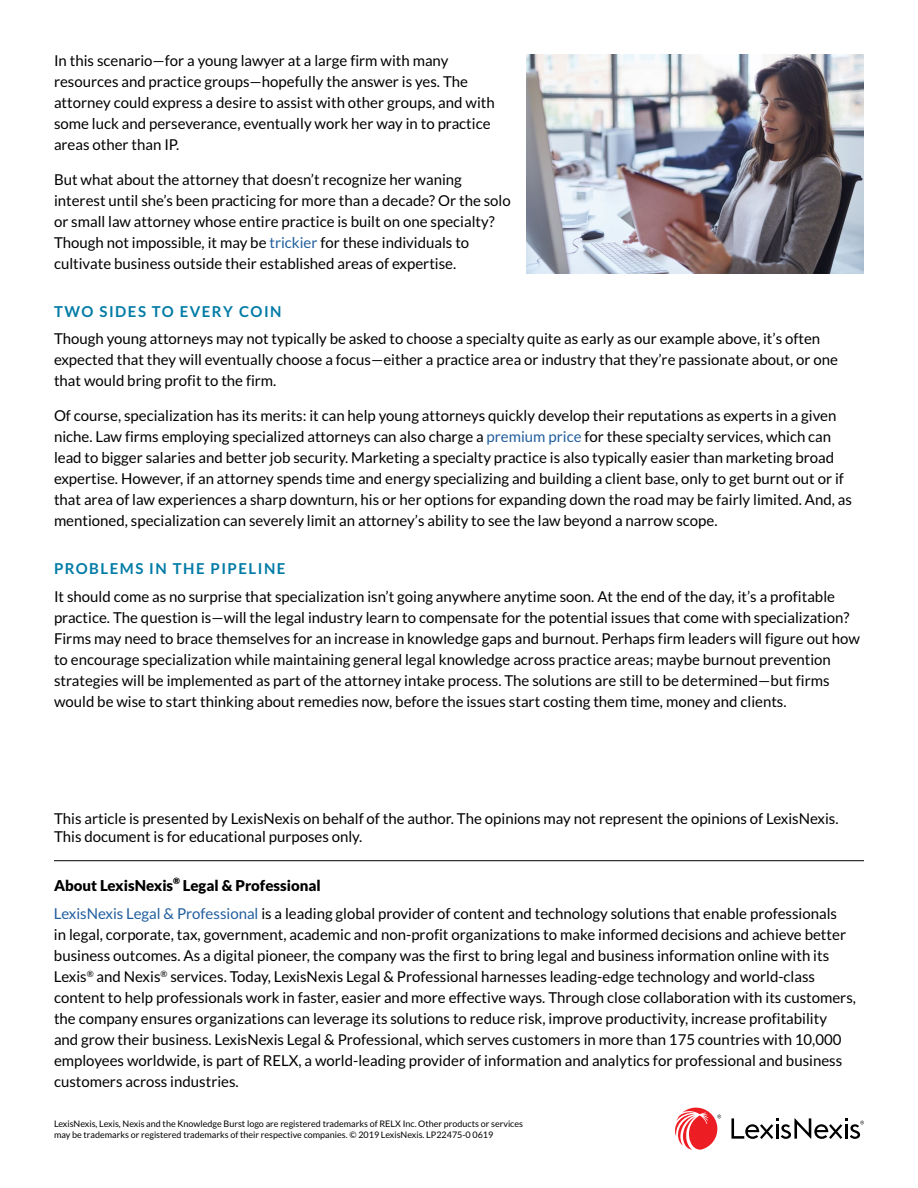
<style>
.page{position:relative;width:918px;height:1188px;background:#fff}
.page>*{position:absolute;margin:0;border:0;box-sizing:border-box;transform-origin:0 0}
.t1{font:15px/21px "Lato";color:#000}
.t2{font:700 15px "Lato";letter-spacing:.1em;color:#007ba6}
.t3{font:9px/10.8px "Lato";color:#000}
.s1{color:#215e9e}
.s2{font-weight:900}
</style>
<div class="page">
<img style="left:526px;top:54px;width:338px;height:219px">
<hr style="left:54px;top:860px;width:810px;height:1px;background:#000">
<svg style="left:731px;top:1118px;width:133px;height:21px"></svg>
<svg style="left:675px;top:1108px;width:46px;height:42px"></svg>
<p class="t1" style="left:54px;top:50px;width:442px">In this scenario—for a young lawyer at a large firm with many resources and practice groups—hopefully the answer is yes. The attorney could express a desire to assist with other groups, and with some luck and perseverance, eventually work her way in to practice areas other than IP.</p>
<p class="t1" style="left:54px;top:169px;width:458px">But what about the attorney that doesn’t recognize her waning interest until she’s been practicing for more than a decade? Or the solo or small law attorney whose entire practice is built on one specialty?<br>Though not impossible, it may be <span class="s1">trickier</span> for these individuals to cultivate business outside their established areas of expertise.</p>
<p class="t2" style="left:54px;top:303px;width:229px">TWO SIDES TO EVERY COIN</p>
<p class="t1" style="left:54px;top:328px;width:785px">Though young attorneys may not typically be asked to choose a specialty quite as early as our example above, it’s often expected that they will eventually choose a focus—either a practice area or industry that they’re passionate about, or one that would bring profit to the firm.</p>
<p class="t1" style="left:54px;top:405px;width:800px">Of course, specialization has its merits: it can help young attorneys quickly develop their reputations as experts in a given niche. Law firms employing specialized attorneys can also charge a <span class="s1">premium price</span> for these specialty services, which can lead to bigger salaries and better job security. Marketing a specialty practice is also typically easier than marketing broad expertise. However, if an attorney spends time and energy specializing and building a client base, only to get burnt out or if that area of law experiences a sharp downturn, his or her options for expanding down the road may be fairly limited. And, as mentioned, specialization can severely limit an attorney’s ability to see the law beyond a narrow scope.</p>
<p class="t2" style="left:54px;top:560px;width:233px">PROBLEMS IN THE PIPELINE</p>
<p class="t1" style="left:54px;top:586px;width:808px">It should come as no surprise that specialization isn’t going anywhere anytime soon. At the end of the day, it’s a profitable practice. The question is—will the legal industry learn to compensate for the potential issues that come with specialization?<br>Firms may need to brace themselves for an increase in knowledge gaps and burnout. Perhaps firm leaders will figure out how to encourage specialization while maintaining general legal knowledge across practice areas; maybe burnout prevention strategies will be implemented as part of the attorney intake process. The solutions are still to be determined—but firms would be wise to start thinking about remedies now, before the issues start costing them time, money and clients.</p>
<p class="t1" style="left:54px;top:810px;width:786px;line-height:18px">This article is presented by LexisNexis on behalf of the author. The opinions may not represent the opinions of LexisNexis.<br>This document is for educational purposes only.</p>
<p class="t1" style="left:54px;top:871px;width:785px;line-height:27.8px"><span class="s2">About LexisNexis</span><sup>®</sup> <span class="s2">Legal &amp; Professional<br></span><span class="s1">LexisNexis Legal &amp; Professional</span> is a leading global provider of content and technology solutions that enable professionals</p>
<p class="t1" style="left:54px;top:924px;width:804px">in legal, corporate, tax, government, academic and non-profit organizations to make informed decisions and achieve better business outcomes. As a digital pioneer, the company was the first to bring legal and business information online with its Lexis<sup>®</sup> and Nexis<sup>®</sup> services. Today, LexisNexis Legal &amp; Professional harnesses leading-edge technology and world-class content to help professionals work in faster, easier and more effective ways. Through close collaboration with its customers, the company ensures organizations can leverage its solutions to reduce risk, improve productivity, increase profitability<br>and grow their business. LexisNexis Legal &amp; Professional, which serves customers in more than 175 countries with 10,000 employees worldwide, is part of RELX, a world-leading provider of information and analytics for professional and business customers across industries.</p>
<p class="t3" style="left:54px;top:1118px;width:471px">LexisNexis, Lexis, Nexis and the Knowledge Burst logo are registered trademarks of RELX Inc. Other products or services may be trademarks or registered trademarks of their respective companies. © 2019 LexisNexis. LP22475-0 0619</p>
</div>
